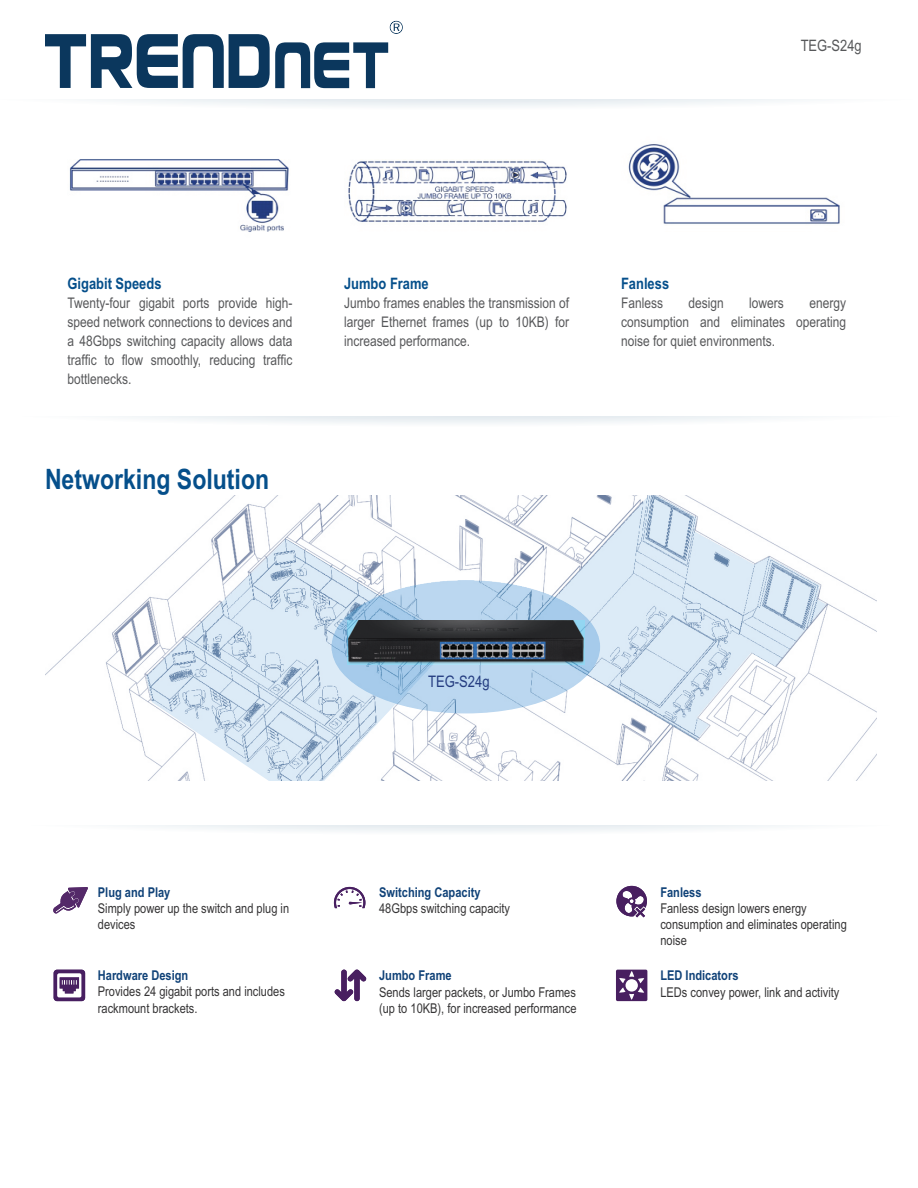
<style>
.page{position:relative;width:918px;height:1188px;background:#fff}
.page>*{position:absolute;margin:0;border:0;box-sizing:border-box;transform-origin:0 0}
.t1{font:700 28.2px "Arial Narrow";color:#054f8b}
.t2{font:15.9px "Arial Narrow";color:#243c80}
.t3{font:700 15.75px "Arial Narrow";color:#054f8b}
.t4{font:15.75px "Arial Narrow";color:#57585a}
.t5{font:14.7px/19px "Arial Narrow";color:#57585a;text-align:justify}
.t6{font:13.5px/16.2px "Arial Narrow";color:#353435}
.t7{font:700 13.5px "Arial Narrow";color:#104278}
</style>
<div class="page">
<svg style="left:100px;top:99px;width:706px;height:8px"></svg>
<img style="left:69px;top:159px;width:220px;height:73px">
<img style="left:348px;top:161px;width:219px;height:61px">
<img style="left:628px;top:144px;width:212px;height:80px">
<svg style="left:138px;top:417px;width:646px;height:7px"></svg>
<img style="left:45px;top:495px;width:832px;height:286px">
<img style="left:522px;top:495px;width:304px;height:245px">
<img style="left:146px;top:539px;width:293px;height:242px">
<img style="left:332px;top:580px;width:268px;height:133px;border-radius:50%">
<img style="left:347px;top:620px;width:238px;height:45px">
<svg style="left:134px;top:825px;width:654px;height:7px"></svg>
<svg style="left:335px;top:970px;width:31px;height:31px"></svg>
<svg style="left:616px;top:886px;width:31px;height:31px"></svg>
<svg style="left:616px;top:970px;width:31px;height:31px"></svg>
<svg style="left:45px;top:21px;width:358px;height:67px"></svg>
<svg style="left:334px;top:887px;width:31px;height:21px"></svg>
<svg style="left:53px;top:887px;width:35px;height:27px"></svg>
<svg style="left:54px;top:970px;width:31px;height:31px"></svg>
<p class="t4" style="left:801px;top:39px;width:63px">TEG-S24g</p>
<p class="t3" style="left:68px;top:278px;width:96px">Gigabit Speeds</p>
<p class="t5" style="left:68px;top:295px;width:226px">Twenty-four gigabit ports provide high&shy;speed network connections to devices and a 48Gbps switching capacity allows data traffic to flow smoothly, reducing traffic bottlenecks.</p>
<h1 class="t1" style="left:45px;top:468px;width:226px">Networking Solution</h1>
<p class="t3" style="left:344px;top:278px;width:86px">Jumbo Frame</p>
<p class="t5" style="left:344px;top:295px;width:226px">Jumbo frames enables the transmission of larger Ethernet frames (up to 10KB) for increased performance.</p>
<p class="t3" style="left:621px;top:278px;width:50px">Fanless</p>
<p class="t5" style="left:621px;top:295px;width:43px">Fanless</p>
<p class="t5" style="left:689px;top:295px;width:37px">design</p>
<p class="t5" style="left:749px;top:295px;width:36px">lowers</p>
<p class="t5" style="left:621px;top:295px;width:226px;text-indent:188px">energy consumption and eliminates operating noise for quiet environments.</p>
<p class="t2" style="left:428px;top:676px;width:63px">TEG-S24g</p>
<p class="t7" style="left:98px;top:887px;width:74px">Plug and Play</p>
<p class="t6" style="left:98px;top:901px;width:193px">Simply power up the switch and plug in devices</p>
<p class="t7" style="left:98px;top:970px;width:92px">Hardware Design</p>
<p class="t6" style="left:98px;top:985px;width:189px">Provides 24 gigabit ports and includes rackmount brackets.</p>
<p class="t7" style="left:379px;top:887px;width:103px">Switching Capacity</p>
<p class="t6" style="left:379px;top:901px;width:133px">48Gbps switching capacity</p>
<p class="t7" style="left:379px;top:971px;width:74px">Jumbo Frame</p>
<p class="t6" style="left:379px;top:985px;width:199px">Sends larger packets, or Jumbo Frames (up to 10KB), for increased performance</p>
<p class="t7" style="left:660px;top:887px;width:43px">Fanless</p>
<p class="t6" style="left:660px;top:901px;width:188px">Fanless design lowers energy consumption and eliminates operating noise</p>
<p class="t7" style="left:660px;top:971px;width:80px">LED Indicators</p>
<p class="t6" style="left:660px;top:985px;width:181px">LEDs convey power, link and activity</p>
</div>
